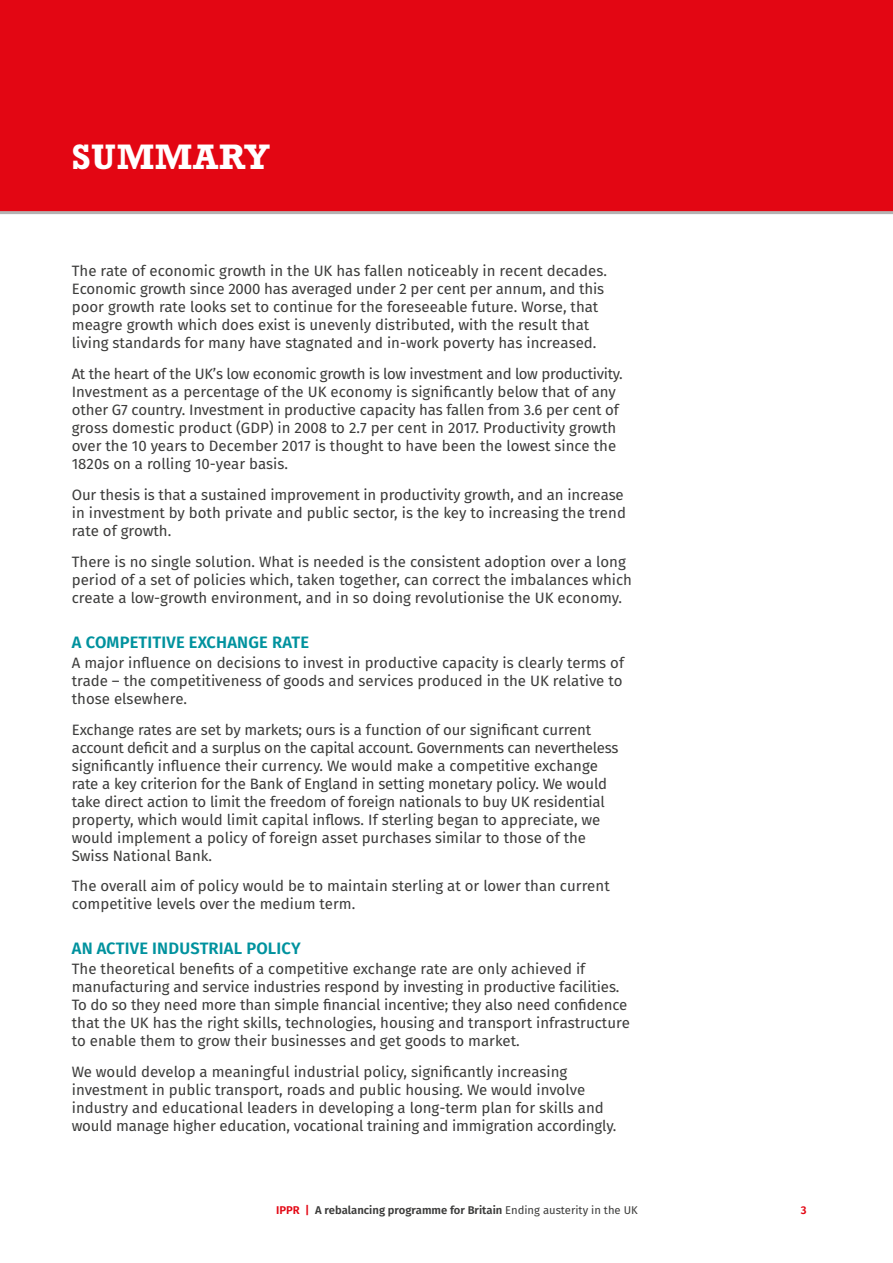
<style>
.page{position:relative;width:893px;height:1263px;background:#fff}
.page>*{position:absolute;margin:0;border:0;box-sizing:border-box;transform-origin:0 0}
.t1{font:700 36px "Rockwell Std";letter-spacing:.02em;color:#fff}
.t2{font:600 16.5px "Fira Sans";letter-spacing:.01em;color:#00929e}
.t3{font:15px/18px "Fira Sans";color:#3c3c3b}
.t4{font:600 11.25px "Fira Sans";color:#3c3c3b}
.t5{font:600 11.25px "Fira Sans";color:#e30613}
.s1{color:#e30613}
.s2{font-weight:400}
</style>
<div class="page">
<div style="left:0;top:0;width:893px;height:214px;background:#e30613"></div>
<h1 class="t1" style="left:72px;top:136px;width:199px">SUMMARY</h1>
<p class="t3" style="left:72px;top:262px;width:537px">The rate of economic growth in the UK has fallen noticeably in recent decades.<br>Economic growth since 2000 has averaged under 2 per cent per annum, and this poor growth rate looks set to continue for the foreseeable future. Worse, that meagre growth which does exist is unevenly distributed, with the result that living standards for many have stagnated and in-work poverty has increased.</p>
<p class="t3" style="left:72px;top:365px;width:553px">At the heart of the UK’s low economic growth is low investment and low productivity.<br>Investment as a percentage of the UK economy is significantly below that of any other G7 country. Investment in productive capacity has fallen from 3.6 per cent of gross domestic product (GDP) in 2008 to 2.7 per cent in 2017. Productivity growth over the 10 years to December 2017 is thought to have been the lowest since the 1820s on a rolling 10-year basis.</p>
<p class="t3" style="left:72px;top:486px;width:556px">Our thesis is that a sustained improvement in productivity growth, and an increase in investment by both private and public sector, is the key to increasing the trend rate of growth.</p>
<p class="t3" style="left:72px;top:552px;width:562px">There is no single solution. What is needed is the consistent adoption over a long period of a set of policies which, taken together, can correct the imbalances which create a low-growth environment, and in so doing revolutionise the UK economy.</p>
<p class="t2" style="left:72px;top:630px;width:239px">A COMPETITIVE EXCHANGE RATE</p>
<p class="t3" style="left:72px;top:653px;width:554px;text-align:justify">A major influence on decisions to invest in productive capacity is clearly terms of trade – the competitiveness of goods and services produced in the UK relative to those elsewhere.</p>
<p class="t3" style="left:72px;top:720px;width:548px">Exchange rates are set by markets; ours is a function of our significant current account deficit and a surplus on the capital account. Governments can nevertheless significantly influence their currency. We would make a competitive exchange rate a key criterion for the Bank of England in setting monetary policy. We would take direct action to limit the freedom of foreign nationals to buy UK residential property, which would limit capital inflows. If sterling began to appreciate, we would implement a policy of foreign asset purchases similar to those of the Swiss National Bank.</p>
<p class="t3" style="left:72px;top:877px;width:539px">The overall aim of policy would be to maintain sterling at or lower than current competitive levels over the medium term.</p>
<p class="t2" style="left:72px;top:937px;width:230px">AN ACTIVE INDUSTRIAL POLICY</p>
<p class="t3" style="left:72px;top:960px;width:560px">The theoretical benefits of a competitive exchange rate are only achieved if manufacturing and service industries respond by investing in productive facilities.<br>To do so they need more than simple financial incentive; they also need confidence that the UK has the right skills, technologies, housing and transport infrastructure to enable them to grow their businesses and get goods to market.</p>
<p class="t3" style="left:72px;top:1063px;width:546px">We would develop a meaningful industrial policy, significantly increasing investment in public transport, roads and public housing. We would involve industry and educational leaders in developing a long-term plan for skills and would manage higher education, vocational training and immigration accordingly.</p>
<p class="t4" style="left:276px;top:1202px;width:363px"><span class="s1">IPPR |</span> A rebalancing programme for Britain <span class="s2">Ending austerity in the UK</span></p>
<p class="t5" style="left:801px;top:1202px;width:7px">3</p>
</div>
